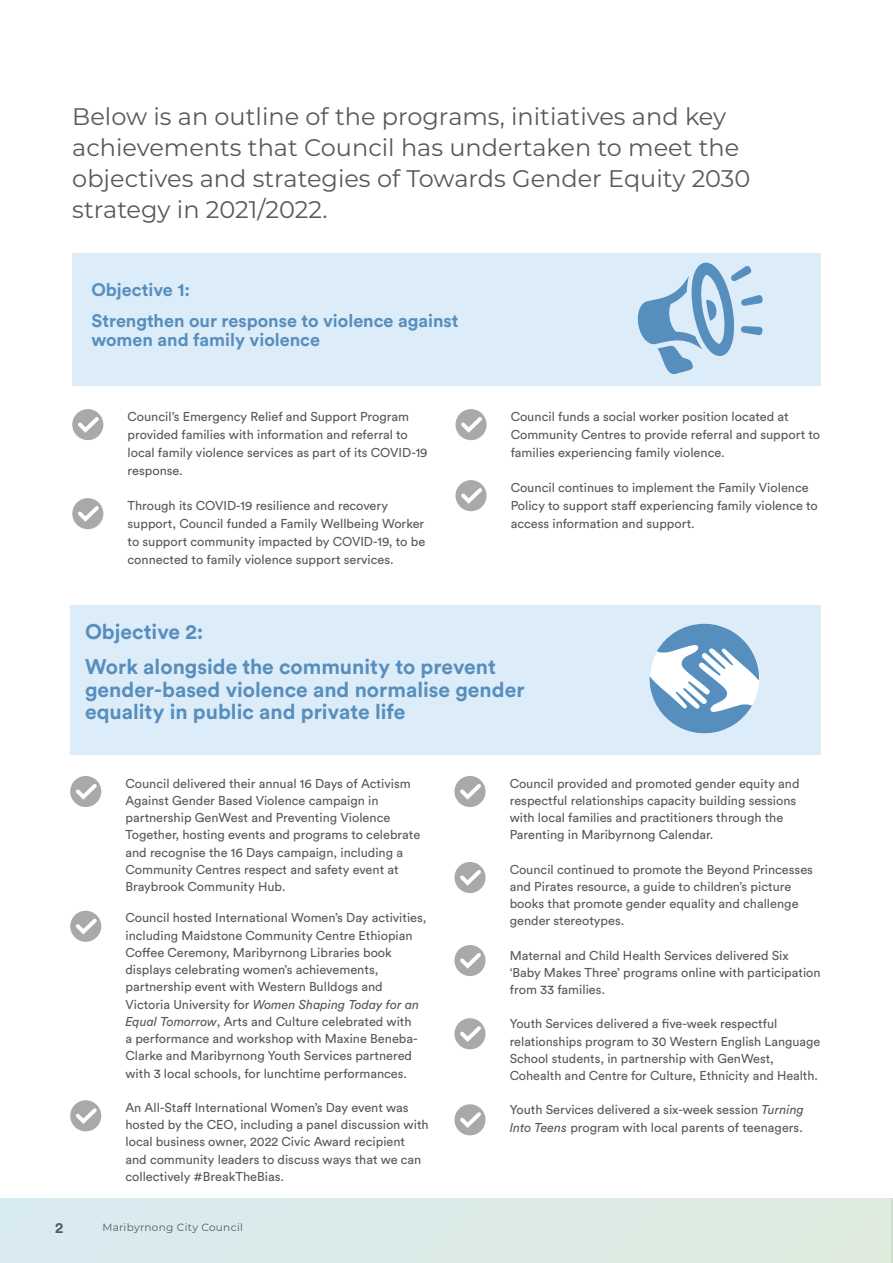
<style>
.page{position:relative;width:893px;height:1263px;background:#fff}
.page>*{position:absolute;margin:0;border:0;box-sizing:border-box;transform-origin:0 0}
.t1{font:24px/31.2px "Montserrat";color:#58595b}
.t2{font:700 21px/34.7px "Circular Std";color:#568ebd}
.t3{font:700 18px/31.5px "Circular Std";color:#568ebd}
.t4{font:700 15px "Circular Std";color:#58595b}
.t5{font:12.75px/17.2px "Circular Std";color:#58595b}
.t6{font:10.5px "Montserrat";letter-spacing:.03em;color:#58595b}
.s1{font-style:italic}
</style>
<div class="page">
<div style="left:0;top:1199px;width:893px;height:64px;background:#dbebe8"></div>
<hr style="left:892px;top:1199px;width:1px;height:64px;background:#cee0cd">
<svg style="left:72px;top:409px;width:31px;height:31px"></svg>
<svg style="left:74px;top:413px;width:28px;height:23px"></svg>
<svg style="left:72px;top:498px;width:31px;height:31px"></svg>
<svg style="left:74px;top:502px;width:28px;height:23px"></svg>
<svg style="left:455px;top:409px;width:32px;height:31px"></svg>
<svg style="left:457px;top:413px;width:29px;height:23px"></svg>
<svg style="left:455px;top:480px;width:32px;height:31px"></svg>
<svg style="left:457px;top:484px;width:29px;height:23px"></svg>
<div style="left:70px;top:776px;width:31px;height:31px;background:#a8a9aa;border-radius:50%"></div>
<svg style="left:72px;top:780px;width:28px;height:22px"></svg>
<svg style="left:70px;top:911px;width:31px;height:31px"></svg>
<svg style="left:72px;top:915px;width:28px;height:22px"></svg>
<svg style="left:70px;top:1100px;width:31px;height:31px"></svg>
<svg style="left:72px;top:1105px;width:28px;height:22px"></svg>
<svg style="left:454px;top:776px;width:32px;height:31px"></svg>
<svg style="left:456px;top:780px;width:29px;height:22px"></svg>
<svg style="left:454px;top:862px;width:32px;height:31px"></svg>
<svg style="left:456px;top:866px;width:29px;height:22px"></svg>
<svg style="left:454px;top:945px;width:32px;height:31px"></svg>
<svg style="left:456px;top:949px;width:29px;height:22px"></svg>
<svg style="left:454px;top:1018px;width:32px;height:31px"></svg>
<svg style="left:456px;top:1022px;width:29px;height:23px"></svg>
<svg style="left:454px;top:1104px;width:32px;height:31px"></svg>
<svg style="left:456px;top:1109px;width:29px;height:22px"></svg>
<div style="left:72px;top:253px;width:749px;height:132px;background:#dcecf9"></div>
<svg style="left:637px;top:262px;width:126px;height:112px"></svg>
<div style="left:70px;top:605px;width:751px;height:150px;background:#dcecf9"></div>
<svg style="left:650px;top:624px;width:109px;height:110px"></svg>
<h1 class="t1" style="left:72px;top:100px;width:679px">Below is an outline of the programs, initiatives and key achievements that Council has undertaken to meet the objectives and strategies of Towards Gender Equity 2030 strategy in 2021/2022.</h1>
<h3 class="t3" style="left:91px;top:273px;width:369px">Objective 1:<br>Strengthen our response to violence against</h3>
<h3 class="t3" style="left:91px;top:324px;width:230px">women and family violence</h3>
<p class="t5" style="left:128px;top:407px;width:302px;line-height:18px">Council’s Emergency Relief and Support Program provided families with information and referral to local family violence services as part of its COVID-19 response.</p>
<p class="t5" style="left:128px;top:496px;width:299px;line-height:18px">Through its COVID-19 resilience and recovery support, Council funded a Family Wellbeing Worker to support community impacted by COVID-19, to be connected to family violence support services.</p>
<p class="t5" style="left:511px;top:407px;width:311px;line-height:18px">Council funds a social worker position located at<br>Community Centres to provide referral and support to families experiencing family violence.</p>
<p class="t5" style="left:511px;top:478px;width:309px;line-height:18px">Council continues to implement the Family Violence<br>Policy to support staff experiencing family violence to access information and support.</p>
<h2 class="t2" style="left:85px;top:614px;width:412px">Objective 2:<br>Work alongside the community to prevent</h2>
<h2 class="t2" style="left:85px;top:678px;width:441px;line-height:22.6px">gender-based violence and normalise gender equality in public and private life</h2>
<p class="t5" style="left:125px;top:774px;width:296px">Council delivered their annual 16 Days of Activism Against Gender Based Violence campaign in partnership GenWest and Preventing Violence Together, hosting events and programs to celebrate and recognise the 16 Days campaign, including a Community Centres respect and safety event at Braybrook Community Hub.</p>
<p class="t5" style="left:125px;top:909px;width:303px">Council hosted International Women’s Day activities, including Maidstone Community Centre Ethiopian Coffee Ceremony, Maribyrnong Libraries book displays celebrating women’s achievements, partnership event with Western Bulldogs and Victoria University for <span class="s1">Women Shaping Today for an Equal Tomorrow</span>, Arts and Culture celebrated with<br>a performance and workshop with Maxine Beneba-Clarke and Maribyrnong Youth Services partnered with 3 local schools, for lunchtime performances.</p>
<p class="t5" style="left:125px;top:1098px;width:305px">An All-Staff International Women’s Day event was hosted by the CEO, including a panel discussion with local business owner, 2022 Civic Award recipient and community leaders to discuss ways that we can collectively #BreakTheBias.</p>
<p class="t4" style="left:55px;top:1218px;width:10px">2</p>
<p class="t6" style="left:102px;top:1220px;width:142px">Maribyrnong City Council</p>
<p class="t5" style="left:510px;top:774px;width:291px">Council provided and promoted gender equity and respectful relationships capacity building sessions with local families and practitioners through the Parenting in Maribyrnong Calendar.</p>
<p class="t5" style="left:510px;top:860px;width:305px">Council continued to promote the Beyond Princesses and Pirates resource, a guide to children’s picture books that promote gender equality and challenge gender stereotypes.</p>
<p class="t5" style="left:510px;top:946px;width:312px">Maternal and Child Health Services delivered Six ‘Baby Makes Three’ programs online with participation from 33 families.</p>
<p class="t5" style="left:510px;top:1015px;width:312px">Youth Services delivered a five-week respectful relationships program to 30 Western English Language School students, in partnership with GenWest, Cohealth and Centre for Culture, Ethnicity and Health.</p>
<p class="t5" style="left:510px;top:1101px;width:296px;line-height:18px">Youth Services delivered a six-week session <span class="s1">Turning<br>Into Teens</span> program with local parents of teenagers.</p>
</div>
